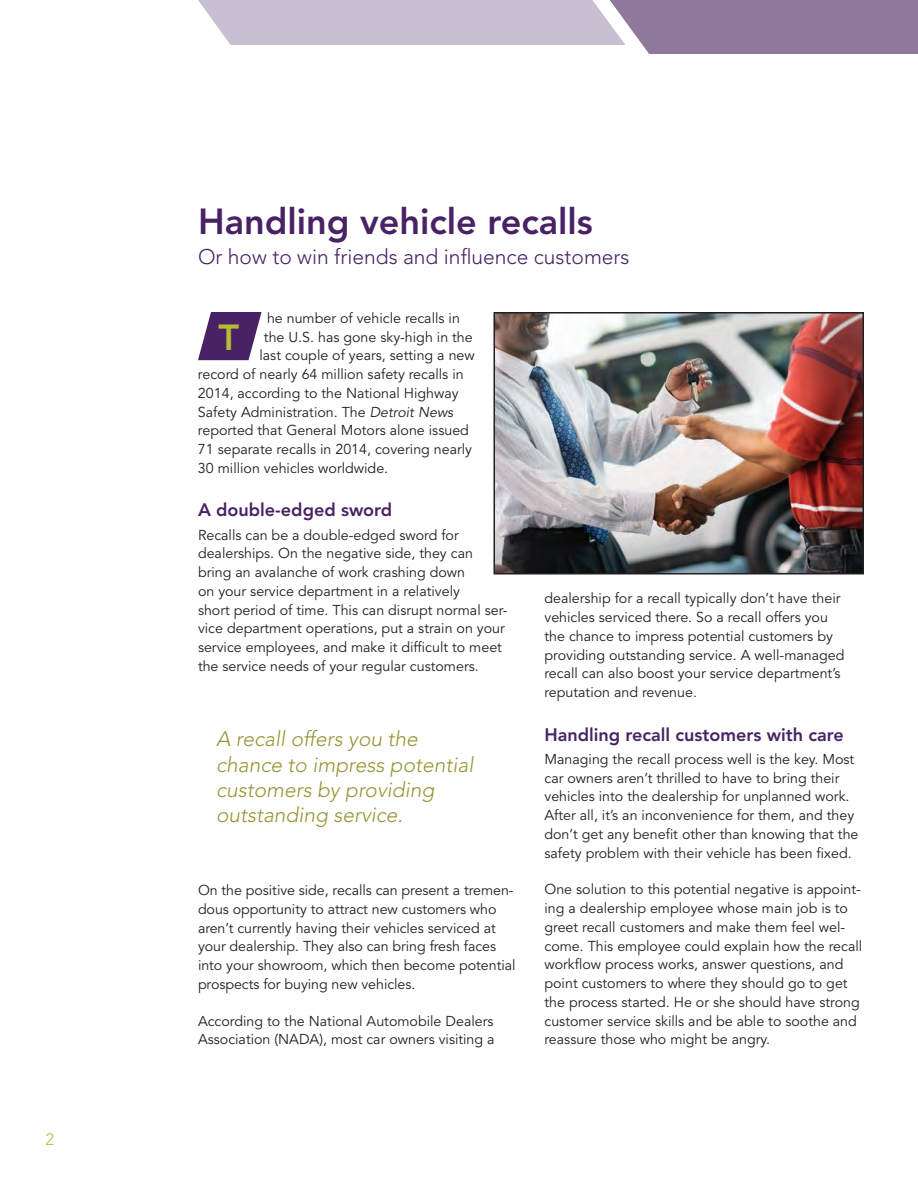
<style>
.page{position:relative;width:918px;height:1188px;background:#fff}
.page>*{position:absolute;margin:0;border:0;box-sizing:border-box;transform-origin:0 0}
.t1{font:800 36px "Avenir LT Std";color:#482264}
.t2{font:800 36px "Avenir LT Std";color:#b4bd34}
.t3{font:italic 300 21px/25.2px "Avenir LT Std";color:#989535}
.t4{font:300 21px "Avenir LT Std";color:#482264}
.t5{font:800 18px "Avenir LT Std";color:#482264}
.t6{font:300 16.5px "Avenir LT Std";color:#b4bd34}
.t7{font:14.25px/18.8px "Avenir LT Std";color:#231f20}
.s1{font-style:italic}
</style>
<div class="page">
<svg style="left:198px;top:0;width:720px;height:54px;background:#baacc3"></svg>
<svg style="left:198px;top:312px;width:64px;height:48px"></svg>
<img style="left:497px;top:315px;width:364px;height:256px">
<div style="left:494px;top:312px;width:370px;height:262px;border:2px solid #231f20"></div>
<p class="t6" style="left:45px;top:1129px;width:10px">2</p>
<h1 class="t1" style="left:198px;top:200px;width:396px">Handling vehicle recalls</h1>
<h2 class="t4" style="left:198px;top:244px;width:433px">Or how to win friends and influence customers</h2>
<p class="t7" style="left:267px;top:309px;width:194px">he number of vehicle recalls in</p>
<p class="t7" style="left:264px;top:328px;width:210px">the U.S. has gone sky-high in the</p>
<p class="t7" style="left:259px;top:346px;width:217px">last couple of years, setting a new</p>
<p class="t7" style="left:198px;top:365px;width:267px">record of nearly 64 million safety recalls in</p>
<p class="t7" style="left:198px;top:384px;width:262px">2014, according to the National Highway</p>
<p class="t7" style="left:198px;top:403px;width:257px">Safety Administration. The <span class="s1">Detroit News</span></p>
<p class="t7" style="left:198px;top:421px;width:272px">reported that General Motors alone issued</p>
<p class="t7" style="left:198px;top:440px;width:276px">71 separate recalls in 2014, covering nearly</p>
<p class="t7" style="left:198px;top:459px;width:192px">30 million vehicles worldwide.</p>
<p class="t5" style="left:198px;top:499px;width:196px">A double-edged sword</p>
<p class="t7" style="left:198px;top:526px;width:311px">Recalls can be a double-edged sword for dealerships. On the negative side, they can bring an avalanche of work crashing down<br>on your service department in a relatively<br>short period of time. This can disrupt normal ser&shy;vice department operations, put a strain on your service employees, and make it difficult to meet the service needs of your regular customers.</p>
<h1 class="t2" style="left:218px;top:316px;width:22px">T</h1>
<h2 class="t3" style="left:216px;top:727px;width:259px">A recall offers you the chance to impress potential customers by providing outstanding service.</h2>
<p class="t7" style="left:198px;top:881px;width:319px">On the positive side, recalls can present a tremen&shy;dous opportunity to attract new customers who aren’t currently having their vehicles serviced at your dealership. They also can bring fresh faces into your showroom, which then become potential prospects for buying new vehicles.</p>
<p class="t7" style="left:198px;top:1012px;width:298px">According to the National Automobile Dealers<br>Association (NADA), most car owners visiting a</p>
<p class="t7" style="left:545px;top:589px;width:302px">dealership for a recall typically don’t have their vehicles serviced there. So a recall offers you the chance to impress potential customers by providing outstanding service. A well-managed recall can also boost your service department’s reputation and revenue.</p>
<p class="t5" style="left:544px;top:724px;width:301px">Handling recall customers with care</p>
<p class="t7" style="left:544px;top:750px;width:316px">Managing the recall process well is the key. Most car owners aren’t thrilled to have to bring their vehicles into the dealership for unplanned work.<br>After all, it’s an inconvenience for them, and they don’t get any benefit other than knowing that the safety problem with their vehicle has been fixed.</p>
<p class="t7" style="left:544px;top:880px;width:319px">One solution to this potential negative is appoint&shy;ing a dealership employee whose main job is to greet recall customers and make them feel wel&shy;come. This employee could explain how the recall workflow process works, answer questions, and point customers to where they should go to get the process started. He or she should have strong customer service skills and be able to soothe and reassure those who might be angry.</p>
</div>
